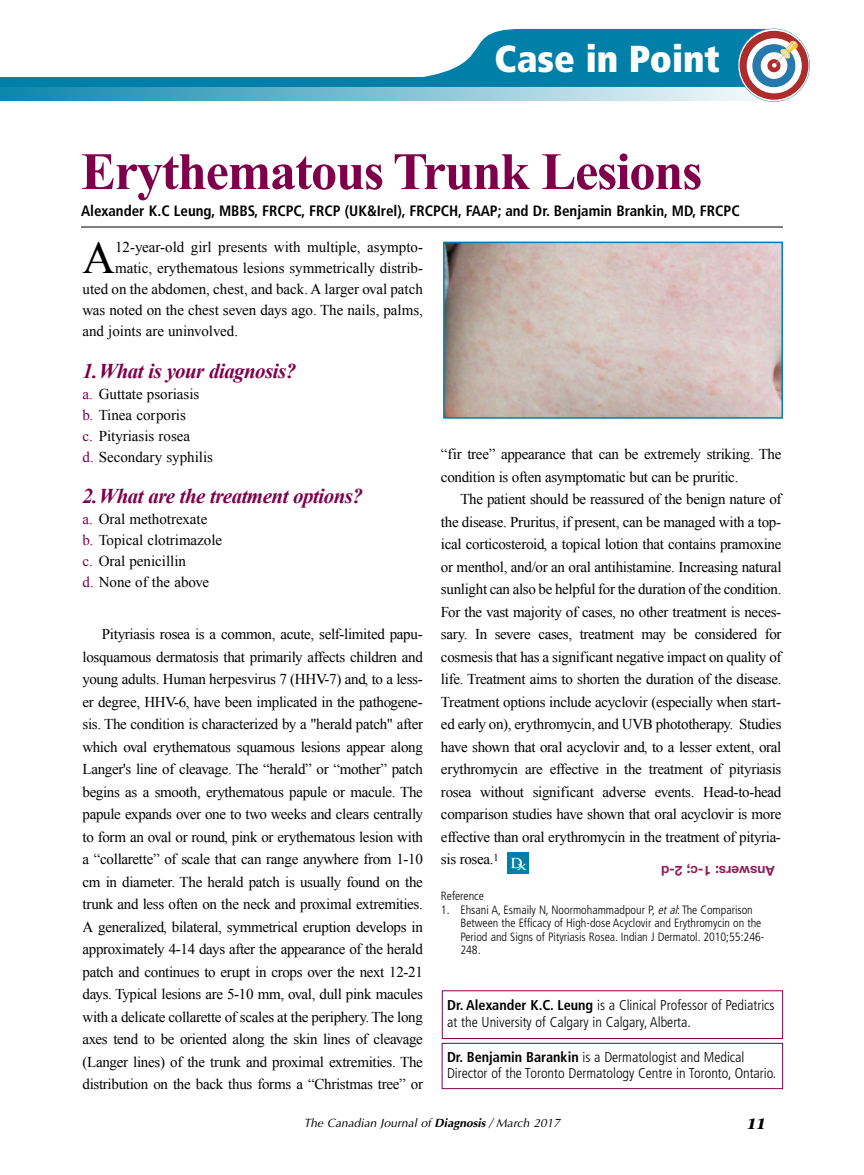
<style>
.page{position:relative;width:864px;height:1175px;background:#fff}
.page>*{position:absolute;margin:0;border:0;box-sizing:border-box;transform-origin:0 0}
.t1{font:700 52.5px "Times New Roman";letter-spacing:-.025em;color:#7e004b}
.t2{font:45.3px "Times New Roman";color:#000}
.t3{font:900 condensed 37.5px "Frutiger";color:#fff}
.t4{font:italic 700 21px "Times New Roman";letter-spacing:-.025em;color:#7e004b}
.t5{font:15px/22.5px "Times New Roman";color:#000}
.t6{font:15px/22.5px "Times New Roman";letter-spacing:-.02em;color:#000}
.t7{font:700 condensed 15px "Frutiger";color:#000}
.t8{font:italic 700 15px "Stone Serif";color:#000}
.t9{font:300 condensed 14.25px/16.5px "Frutiger";color:#000}
.t10{font:700 13.5px "Helvetica Neue";color:#921d55}
.t11{font:700 13.5px "Trajan";color:#fff}
.t12{font:300 condensed 12px/13.5px "Frutiger";color:#000}
.t13{font:italic 12px "Optima";letter-spacing:.005em;color:#000}
.s1{color:#7e004b}
.s2{font-style:italic}
.s3{font-weight:700}
</style>
<div class="page">
<div style="left:0;top:77px;width:785px;height:13px;background:#0080a8"></div>
<svg style="left:0;top:88px;width:362px;height:12px;background:#41a0be"></svg>
<svg style="left:362px;top:28px;width:448px;height:73px"></svg>
<div style="left:738px;top:28px;width:72px;height:74px;border:1px solid #339aba;border-radius:50%"></div>
<hr style="left:81px;top:227px;width:702px;height:1px;background:#000">
<img style="left:446px;top:245px;width:334px;height:170px">
<div style="left:443px;top:242px;width:340px;height:176px;border:2px solid #0080a8"></div>
<div style="left:508px;top:852px;width:21px;height:22px;background:#0080a8"></div>
<div style="left:442px;top:1043px;width:341px;height:46px;border:1px solid #7e004b"></div>
<h3 class="t3" style="left:494px;top:44px;width:227px">Case in Point</h3>
<h1 class="t1" style="left:81px;top:135px;width:623px">Erythematous Trunk Lesions</h1>
<p class="t7" style="left:81px;top:205px;width:660px">Alexander K.C Leung, MBBS, FRCPC, FRCP (UK&amp;Irel), FRCPCH, FAAP; and Dr. Benjamin Brankin, MD, FRCPC</p>
<h2 class="t2" style="left:82px;top:228px;width:34px">A</h2>
<p class="t5" style="left:115px;top:236px;width:309px">12-year-old girl presents with multiple, asympto-</p>
<p class="t5" style="left:115px;top:257px;width:309px">matic, erythematous lesions symmetrically distrib-</p>
<p class="t5" style="left:82px;top:278px;width:342px">uted on the abdomen, chest, and back. A larger oval patch</p>
<p class="t5" style="left:82px;top:299px;width:342px">was noted on the chest seven days ago. The nails, palms,</p>
<p class="t5" style="left:82px;top:320px;width:157px">and joints are uninvolved.</p>
<h3 class="t4" style="left:82px;top:357px;width:215px">1.What is your diagnosis?</h3>
<p class="t5" style="left:82px;top:384px;width:132px;line-height:21px"><span class="s1">a.</span> Guttate psoriasis <span class="s1">b.</span> Tinea corporis<br><span class="s1">c.</span> Pityriasis rosea<br><span class="s1">d.</span> Secondary syphilis</p>
<h3 class="t4" style="left:82px;top:481px;width:282px">2.What are the treatment options?</h3>
<p class="t5" style="left:82px;top:508px;width:141px;line-height:21px"><span class="s1">a.</span> Oral methotrexate<br><span class="s1">b.</span> Topical clotrimazole <span class="s1">c.</span> Oral penicillin<br><span class="s1">d.</span> None of the above</p>
<p class="t5" style="left:82px;top:623px;width:342px;text-align:justify;text-indent:19px">Pityriasis rosea is a common, acute, self-limited papu&shy;losquamous dermatosis that primarily affects children and young adults. Human herpesvirus 7 (HHV-7) and, to a less&shy;er degree, HHV-6, have been implicated in the pathogene&shy;sis. The condition is characterized by a "herald patch" after which oval erythematous squamous lesions appear along Langer's line of cleavage. The “herald” or “mother” patch begins as a smooth, erythematous papule or macule. The papule expands over one to two weeks and clears centrally to form an oval or round, pink or erythematous lesion with a “collarette” of scale that can range anywhere from 1-10 cm in diameter. The herald patch is usually found on the trunk and less often on the neck and proximal extremities.<br>A generalized, bilateral, symmetrical eruption develops in approximately 4-14 days after the appearance of the herald patch and continues to erupt in crops over the next 12-21 days. Typical lesions are 5-10 mm, oval, dull pink macules with a delicate collarette of scales at the periphery. The long axes tend to be oriented along the skin lines of cleavage (Langer lines) of the trunk and proximal extremities. The distribution on the back thus forms a “Christmas tree” or</p>
<p class="t6" style="left:441px;top:443px;width:342px">“fir tree” appearance that can be extremely striking. The condition is often asymptomatic but can be pruritic.</p>
<p class="t5" style="left:441px;top:488px;width:342px;text-align:justify;text-indent:19px">The patient should be reassured of the benign nature of the disease. Pruritus, if present, can be managed with a top&shy;ical corticosteroid, a topical lotion that contains pramoxine or menthol, and/or an oral antihistamine. Increasing natural sunlight can also be helpful for the duration of the condition.<br>For the vast majority of cases, no other treatment is neces&shy;sary. In severe cases, treatment may be considered for cosmesis that has a significant negative impact on quality of life. Treatment aims to shorten the duration of the disease.<br>Treatment options include acyclovir (especially when start&shy;ed early on), erythromycin, and UVB phototherapy. Studies have shown that oral acyclovir and, to a lesser extent, oral erythromycin are effective in the treatment of pityriasis rosea without significant adverse events. Head-to-head comparison studies have shown that oral acyclovir is more effective than oral erythromycin in the treatment of pityria&shy;sis rosea.<sup>1</sup></p>
<p class="t12" style="left:441px;top:890px;width:44px">Reference</p>
<p class="t12" style="left:460px;top:904px;width:305px;text-indent:-19px">1. Ehsani A, Esmaily N, Noormohammadpour P, <span class="s2">etal</span>: The Comparison Between the Efficacy of High-dose Acyclovir and Erythromycin on the Period and Signs of Pityriasis Rosea. Indian J Dermatol. 2010;55:246- 248.</p>
<p class="t11" style="left:510px;top:855px;width:18px">D<sub>x</sub></p>
<p class="t10" style="left:775px;top:881px;width:115px;rotate:-180deg">Answers: 1-c; 2-d</p>
<p class="t9" style="left:447px;top:998px;width:329px"><span class="s3">Dr. Alexander K.C. Leung</span> is a Clinical Professor of Pediatrics at the University of Calgary in Calgary, Alberta.</p>
<p class="t9" style="left:447px;top:1049px;width:331px"><span class="s3">Dr. Benjamin Barankin</span> is a Dermatologist and Medical<br>Director of the Toronto Dermatology Centre in Toronto, Ontario.</p>
<p class="t13" style="left:304px;top:1115px;width:258px">The Canadian Journal of <span class="s3">Diagnosis</span> / March 2017</p>
<p class="t8" style="left:747px;top:1117px;width:20px">11</p>
</div>
